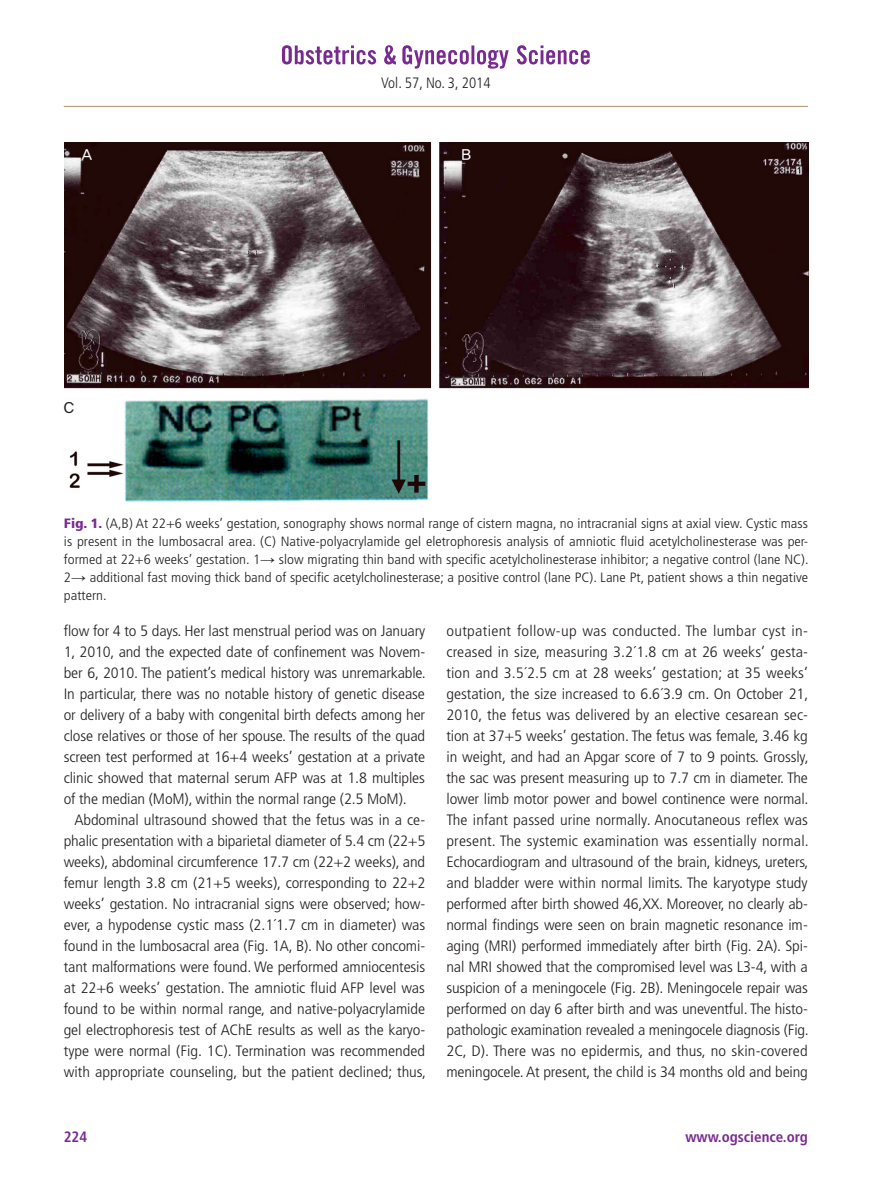
<style>
.page{position:relative;width:893px;height:1191px;background:#fff}
.page>*{position:absolute;margin:0;border:0;box-sizing:border-box;transform-origin:0 0}
.본문_영문{font:300 condensed 15px/21px "Frutiger LT Std";letter-spacing:-.01em;color:#231f20;text-align:justify;scale:1.1 1}
.t1{font:700 condensed 15px "Frutiger LT Std";color:#792a91}
.본문_영문-2{font:300 condensed 15px "Frutiger LT Std";letter-spacing:-.01em;color:#231f20}
.그림A-B{font:15px "YDIYGO330";color:#fff}
.그림A-B-2{font:15px "YDIYGO330";color:#231f20}
.표_타이틀{font:300 condensed 13.5px/18px "Frutiger LT Std";color:#231f20;text-align:justify;scale:1.1 1}
.s1{font-weight:900;color:#792a91}
.s2{font-family:"Times New Roman";font-weight:400;font-stretch:normal}
</style>
<div class="page">
<hr style="left:64px;top:106px;width:744px;height:1px;background:#ad9676">
<svg style="left:517px;top:45px;width:73px;height:19px"></svg>
<svg style="left:402px;top:45px;width:107px;height:24px"></svg>
<svg style="left:282px;top:45px;width:114px;height:19px"></svg>
<img style="left:65px;top:142px;width:744px;height:246px">
<img style="left:69px;top:399px;width:360px;height:103px">
<div style="left:431px;top:140px;width:8px;height:253px;background:#fff"></div>
<p class="본문_영문-2" style="left:381px;top:74px;width:111px">Vol. 57, No. 3, 2014</p>
<p class="그림A-B" style="left:82px;top:146px;width:11px">A</p>
<p class="그림A-B" style="left:461px;top:146px;width:11px">B</p>
<p class="그림A-B-2" style="left:64px;top:399px;width:12px">C</p>
<p class="표_타이틀" style="left:64px;top:514px;width:678px"><span class="s1">Fig. 1.</span> (A,B) At 22+6 weeks’ gestation, sonography shows normal range of cistern magna, no intracranial signs at axial view. Cystic mass is present in the lumbosacral area. (C) Native-polyacrylamide gel eletrophoresis analysis of amniotic fluid acetylcholinesterase was per&shy;formed at 22+6 weeks’ gestation. 1<span class="s2">→</span> slow migrating thin band with specific acetylcholinesterase inhibitor; a negative control (lane NC).<br>2<span class="s2">→</span> additional fast moving thick band of specific acetylcholinesterase; a positive control (lane PC). Lane Pt, patient shows a thin negative pattern.</p>
<p class="본문_영문" style="left:64px;top:620px;width:331px">flow for 4 to 5 days. Her last menstrual period was on January 1, 2010, and the expected date of confinement was Novem&shy;ber 6, 2010. The patient’s medical history was unremarkable.<br>In particular, there was no notable history of genetic disease or delivery of a baby with congenital birth defects among her close relatives or those of her spouse. The results of the quad screen test performed at 16+4 weeks’ gestation at a private clinic showed that maternal serum AFP was at 1.8 multiples of the median (MoM), within the normal range (2.5 MoM).</p>
<p class="본문_영문" style="left:64px;top:809px;width:331px;text-indent:11px">Abdominal ultrasound showed that the fetus was in a ce&shy;phalic presentation with a biparietal diameter of 5.4 cm (22+5 weeks), abdominal circumference 17.7 cm (22+2 weeks), and femur length 3.8 cm (21+5 weeks), corresponding to 22+2 weeks’ gestation. No intracranial signs were observed; how&shy;ever, a hypodense cystic mass (2.1´1.7 cm in diameter) was found in the lumbosacral area (Fig. 1A, B). No other concomi&shy;tant malformations were found. We performed amniocentesis at 22+6 weeks’ gestation. The amniotic fluid AFP level was found to be within normal range, and native-polyacrylamide gel electrophoresis test of AChE results as well as the karyo&shy;type were normal (Fig. 1C). Termination was recommended with appropriate counseling, but the patient declined; thus,</p>
<p class="본문_영문" style="left:446px;top:620px;width:331px">outpatient follow-up was conducted. The lumbar cyst in&shy;creased in size, measuring 3.2´1.8 cm at 26 weeks’ gesta&shy;tion and 3.5´2.5 cm at 28 weeks’ gestation; at 35 weeks’ gestation, the size increased to 6.6´3.9 cm. On October 21, 2010, the fetus was delivered by an elective cesarean sec&shy;tion at 37+5 weeks’ gestation. The fetus was female, 3.46 kg in weight, and had an Apgar score of 7 to 9 points. Grossly, the sac was present measuring up to 7.7 cm in diameter. The lower limb motor power and bowel continence were normal.<br>The infant passed urine normally. Anocutaneous reflex was present. The systemic examination was essentially normal.<br>Echocardiogram and ultrasound of the brain, kidneys, ureters, and bladder were within normal limits. The karyotype study performed after birth showed 46,XX. Moreover, no clearly ab&shy;normal findings were seen on brain magnetic resonance im&shy;aging (MRI) performed immediately after birth (Fig. 2A). Spi&shy;nal MRI showed that the compromised level was L3-4, with a suspicion of a meningocele (Fig. 2B). Meningocele repair was performed on day 6 after birth and was uneventful. The histo&shy;pathologic examination revealed a meningocele diagnosis (Fig.<br>2C, D). There was no epidermis, and thus, no skin-covered meningocele. At present, the child is 34 months old and being</p>
<p class="t1" style="left:64px;top:1128px;width:25px">224</p>
<p class="t1" style="left:685px;top:1128px;width:124px">www.ogscience.org</p>
</div>
